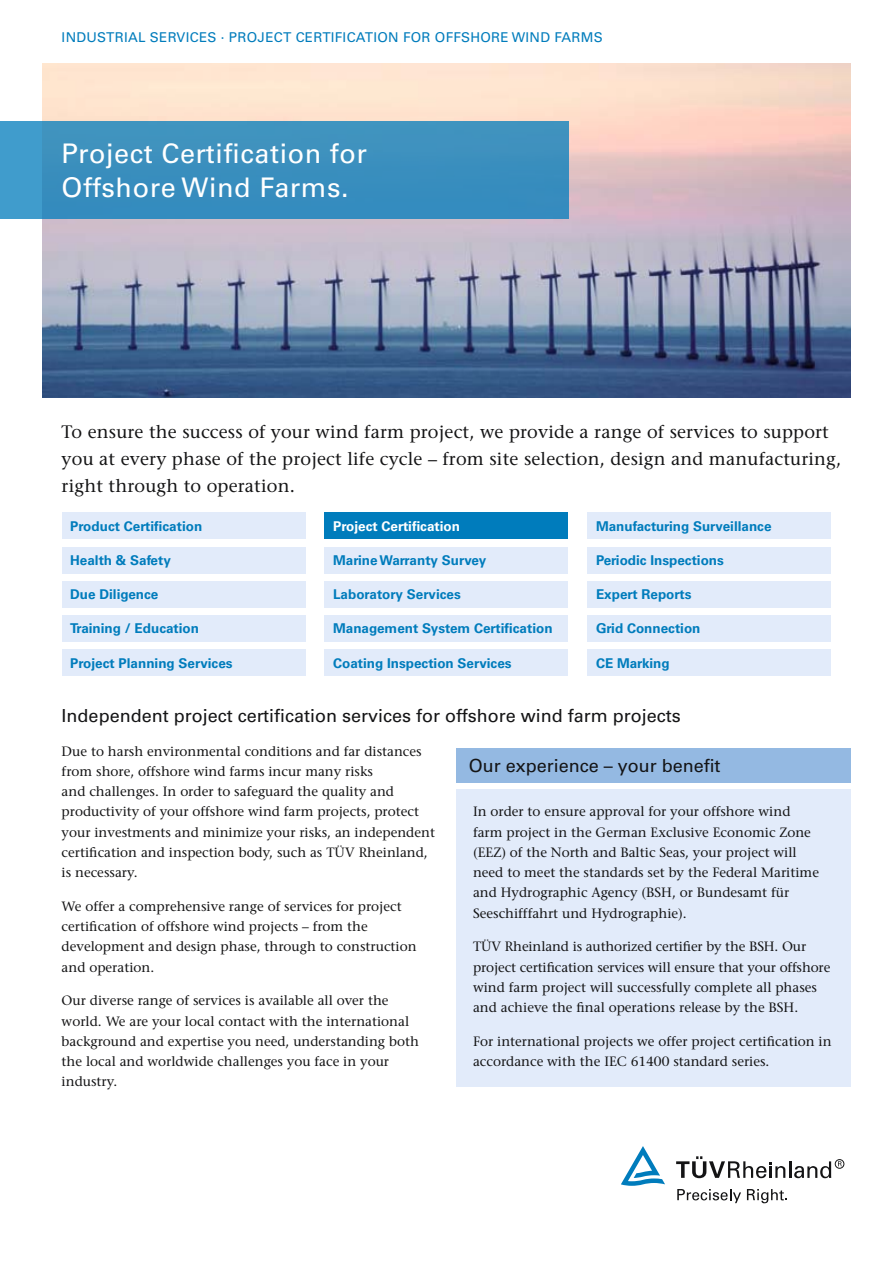
<style>
.page{position:relative;width:893px;height:1263px;background:#fff}
.page>*{position:absolute;margin:0;border:0;box-sizing:border-box;transform-origin:0 0}
.t1{font:27px/33.8px "Univers LT Std";letter-spacing:.02em;color:#fff}
.t2{font:500 18px/27px "Stone Serif Std";letter-spacing:.01em;color:#141415}
.t3{font:18px "Univers LT Std";color:#141415}
.t4{font:500 13.5px/20.2px "Stone Serif Std";color:#141415}
.t5{font:700 13.5px "Univers LT Std";color:#007cbc}
.t6{font:13.5px "Univers LT Std";letter-spacing:.02em;color:#007cbc}
.t7{font:700 13.5px "Univers LT Std";color:#fff}
</style>
<div class="page">
<svg style="left:677px;top:1189px;width:64px;height:14px"></svg>
<svg style="left:747px;top:1189px;width:40px;height:14px"></svg>
<svg style="left:676px;top:1156px;width:155px;height:22px"></svg>
<div style="left:835px;top:1159px;width:9px;height:9px;border:1px solid #141415;border-radius:50%"></div>
<svg style="left:838px;top:1161px;width:4px;height:5px"></svg>
<svg style="left:621px;top:1146px;width:44px;height:40px"></svg>
<div style="left:325px;top:512px;width:243px;height:27px;background:#007cbc"></div>
<div style="left:325px;top:547px;width:243px;height:26px;background:#e2ebfa"></div>
<div style="left:62px;top:547px;width:243px;height:26px;background:#e2ebfa"></div>
<div style="left:587px;top:547px;width:244px;height:26px;background:#e2ebfa"></div>
<div style="left:62px;top:512px;width:243px;height:27px;background:#e2ebfa"></div>
<div style="left:587px;top:512px;width:244px;height:27px;background:#e2ebfa"></div>
<div style="left:62px;top:581px;width:243px;height:27px;background:#e2ebfa"></div>
<div style="left:325px;top:581px;width:243px;height:27px;background:#e2ebfa"></div>
<div style="left:587px;top:581px;width:244px;height:27px;background:#e2ebfa"></div>
<div style="left:62px;top:615px;width:243px;height:27px;background:#e2ebfa"></div>
<div style="left:325px;top:615px;width:243px;height:27px;background:#e2ebfa"></div>
<div style="left:587px;top:615px;width:244px;height:27px;background:#e2ebfa"></div>
<div style="left:62px;top:649px;width:243px;height:27px;background:#e2ebfa"></div>
<div style="left:325px;top:649px;width:243px;height:27px;background:#e2ebfa"></div>
<img style="left:43px;top:64px;width:807px;height:334px">
<div style="left:0;top:121px;width:568px;height:98px;background:linear-gradient(to right,#3c93c2,#398dbd)"></div>
<div style="left:456px;top:789px;width:394px;height:297px;background:#e2ebfa"></div>
<div style="left:456px;top:748px;width:394px;height:34px;background:#94b9e2"></div>
<div style="left:587px;top:649px;width:244px;height:27px;background:#e2ebfa"></div>
<p class="t6" style="left:62px;top:29px;width:543px">Industrial Services · Project certi fication for offshore wi nd farms</p>
<h1 class="t1" style="left:62px;top:137px;width:307px">Project Certification for<br>Offshore Wind Farms.</h1>
<h2 class="t2" style="left:62px;top:418px;width:781px">To ensure the success of your wind farm project, we provide a range of services to support you at every phase of the project life cycle – from site selection, design and manufacturing, right through to operation.</h2>
<p class="t7" style="left:333px;top:518px;width:128px">Project Certification</p>
<p class="t5" style="left:70px;top:518px;width:134px">Product Certification</p>
<p class="t5" style="left:596px;top:518px;width:177px">Manufacturing Surveillance</p>
<p class="t5" style="left:70px;top:552px;width:102px">Health &amp; Safety</p>
<p class="t5" style="left:333px;top:552px;width:155px">Marine Warranty Survey</p>
<p class="t5" style="left:596px;top:552px;width:129px">Periodic Inspections</p>
<p class="t5" style="left:70px;top:586px;width:90px">Due Diligence</p>
<p class="t5" style="left:333px;top:586px;width:129px">Laboratory Services</p>
<p class="t5" style="left:596px;top:586px;width:97px">Expert Reports</p>
<p class="t5" style="left:70px;top:621px;width:130px">Training / Education</p>
<p class="t5" style="left:333px;top:621px;width:221px">Management System Certification</p>
<p class="t5" style="left:596px;top:621px;width:106px">Grid Connection</p>
<p class="t5" style="left:70px;top:655px;width:164px">Project Planning Services</p>
<p class="t5" style="left:333px;top:655px;width:180px">Coating Inspection Services</p>
<p class="t5" style="left:596px;top:655px;width:75px">CE Marking</p>
<h2 class="t3" style="left:62px;top:705px;width:621px">Independent project certification services for offshore wind farm projects</h2>
<p class="t4" style="left:62px;top:741px;width:375px">Due to harsh environmental conditions and far distances from shore, offshore wind farms incur many risks<br>and challenges. In order to safeguard the quality and productivity of your offshore wind farm projects, protect your investments and minimize your risks, an independent certification and inspection body, such as TÜV Rheinland, is necessary.</p>
<p class="t4" style="left:62px;top:896px;width:356px">We offer a comprehensive range of services for project certification of offshore wind projects – from the development and design phase, through to construction and operation.</p>
<p class="t4" style="left:62px;top:990px;width:359px">Our diverse range of services is available all over the world. We are your local contact with the international background and expertise you need, understanding both the local and worldwide challenges you face in your industry.</p>
<h2 class="t3" style="left:469px;top:754px;width:253px">Our experience – your benefit</h2>
<p class="t4" style="left:473px;top:801px;width:347px">In order to ensure approval for your offshore wind farm project in the German Exclusive Economic Zone (EEZ) of the North and Baltic Seas, your project will need to meet the standards set by the Federal Maritime and Hydrographic Agency (BSH, or Bundesamt für Seeschifffahrt und Hydrographie).</p>
<p class="t4" style="left:473px;top:936px;width:359px">TÜV Rheinland is authorized certifier by the BSH. Our project certification services will ensure that your offshore wind farm project will successfully complete all phases and achieve the final operations release by the BSH.</p>
<p class="t4" style="left:473px;top:1031px;width:360px">For international projects we offer project certification in accordance with the IEC 61400 standard series.</p>
</div>
